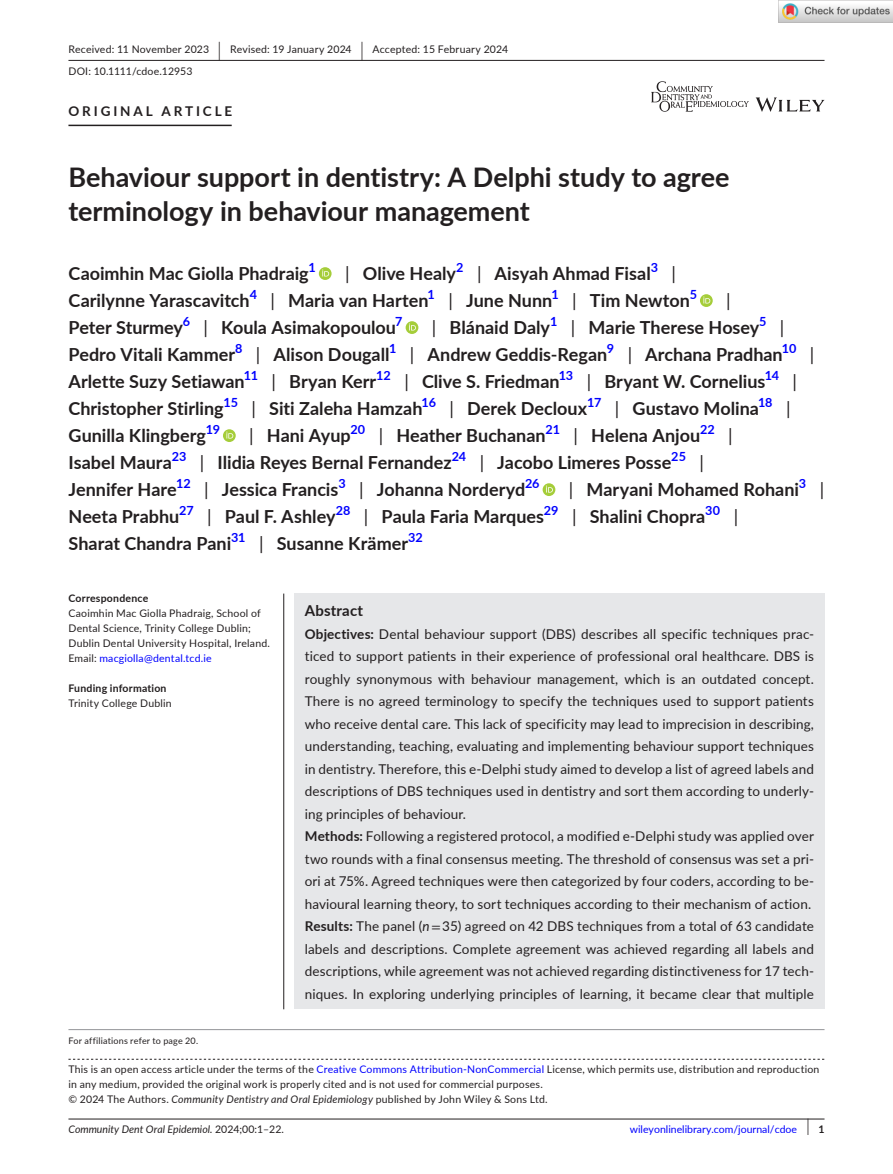
<style>
.page{position:relative;width:893px;height:1174px;background:#fff}
.page>*{position:absolute;margin:0;border:0;box-sizing:border-box;transform-origin:0 0}
.t1{font:700 27px/34.5px "Lato";color:#231f20}
.t2{font:700 18px/27px "Lato";color:#231f20}
.t3{font:18px "Lato";color:#231f20}
.t4{font:700 15px "Lato";letter-spacing:.015em;color:#231f20}
.t5{font:13.5px/22.5px "Lato";letter-spacing:.01em;color:#231f20}
.t6{font:700 13.5px "Lato";letter-spacing:.215em;color:#231f20}
.t7{font:700 12.6px "Lato";letter-spacing:-.015em;color:#00f}
.t8{font:10.5px/15px "Lato";letter-spacing:.02em;color:#231f20}
.t9{font:italic 10.5px "Lato";color:#231f20}
.t10{font:10.5px "Lato";color:#00f}
.t11{font:700 10.5px "Lato";letter-spacing:.02em;color:#231f20}
.t12{font:9px "Lato";letter-spacing:.02em;color:#231f20}
.s1{font-size:19.65px}
.s2{font-weight:400}
.s3{color:#00f}
.s4{font-weight:700}
.s5{font-style:italic}
.s6{font-family:"STIX"}
.s7{font-style:normal}
.s8{font-size:17.4px;color:#231f20}
.s9{font-weight:700;color:#231f20}
</style>
<div class="page">
<hr style="left:68px;top:1118px;width:756px;height:1px;background:#231f20">
<svg style="left:756px;top:97px;width:68px;height:15px"></svg>
<img style="left:651px;top:82px;width:97px;height:30px">
<hr style="left:68px;top:60px;width:756px;height:1px;background:#231f20">
<hr style="left:68px;top:125px;width:164px;height:1px;background:#231f20">
<svg style="left:319px;top:267px;width:13px;height:13px"></svg>
<svg style="left:322px;top:269px;width:7px;height:7px"></svg>
<svg style="left:700px;top:294px;width:13px;height:13px"></svg>
<svg style="left:703px;top:296px;width:7px;height:7px"></svg>
<svg style="left:406px;top:321px;width:12px;height:13px"></svg>
<svg style="left:409px;top:323px;width:7px;height:7px"></svg>
<svg style="left:223px;top:429px;width:13px;height:13px"></svg>
<svg style="left:226px;top:431px;width:7px;height:7px"></svg>
<svg style="left:543px;top:483px;width:12px;height:13px"></svg>
<svg style="left:546px;top:485px;width:7px;height:7px"></svg>
<svg style="left:68px;top:1058px;width:756px;height:1px"></svg>
<hr style="left:68px;top:1029px;width:756px;height:1px;background:#939598">
<div style="left:294px;top:593px;width:530px;height:416px;background:#e6e7e9"></div>
<hr style="left:283px;top:593px;width:1px;height:416px;background:#231f20">
<img style="left:779px;top:0;width:114px;height:23px">
<p class="t8" style="left:68px;top:38px;width:441px;line-height:21.8px">Received: 11 November 2023 <span class="s1">|</span> Revised: 19 January 2024 <span class="s1">|</span> Accepted: 15 February 2024<br>DOI: 10.1111/cdoe.12953</p>
<p class="t6" style="left:68px;top:101px;width:165px">ORIGINAL ARTICLE</p>
<h1 class="t1" style="left:68px;top:159px;width:663px">Behaviour support in dentistry: A Delphi study to agree terminology in behaviour management</h1>
<h2 class="t2" style="left:68px;top:259px;width:242px">Caoimhin Mac Giolla Phadraig</h2>
<p class="t7" style="left:308px;top:258px;width:9px">1</p>
<h2 class="t2" style="left:345px;top:259px;width:113px"><span class="s2">|</span> Olive Healy</h2>
<p class="t7" style="left:456px;top:258px;width:9px">2</p>
<h2 class="t2" style="left:477px;top:259px;width:175px"><span class="s2">|</span> Aisyah Ahmad Fisal</h2>
<p class="t7" style="left:651px;top:258px;width:9px">3</p>
<h2 class="t3" style="left:671px;top:260px;width:6px">|</h2>
<h2 class="t2" style="left:68px;top:286px;width:183px">Carilynne Yarascavitch</h2>
<p class="t7" style="left:250px;top:285px;width:9px">4</p>
<h2 class="t2" style="left:271px;top:286px;width:159px"><span class="s2">|</span> Maria van Harten</h2>
<p class="t7" style="left:428px;top:285px;width:9px">1</p>
<h2 class="t2" style="left:448px;top:286px;width:105px"><span class="s2">|</span> June Nunn</h2>
<p class="t7" style="left:551px;top:285px;width:9px">1</p>
<h2 class="t2" style="left:572px;top:286px;width:119px"><span class="s2">|</span> Tim Newton</h2>
<p class="t7" style="left:690px;top:285px;width:9px">5</p>
<h2 class="t3" style="left:726px;top:287px;width:6px">|</h2>
<h2 class="t2" style="left:68px;top:313px;width:116px">Peter Sturmey</h2>
<p class="t7" style="left:183px;top:312px;width:9px">6</p>
<h2 class="t2" style="left:204px;top:313px;width:194px"><span class="s2">|</span> Koula Asimakopoulou</h2>
<p class="t7" style="left:395px;top:312px;width:9px">7</p>
<h2 class="t2" style="left:432px;top:313px;width:120px"><span class="s2">|</span> Blánaid Daly</h2>
<p class="t7" style="left:550px;top:312px;width:9px">1</p>
<h2 class="t2" style="left:571px;top:313px;width:190px"><span class="s2">|</span> Marie Therese Hosey</h2>
<p class="t7" style="left:759px;top:312px;width:9px">5</p>
<h2 class="t3" style="left:780px;top:314px;width:6px">|</h2>
<h2 class="t2" style="left:68px;top:340px;width:168px">Pedro Vitali Kammer</h2>
<p class="t7" style="left:235px;top:339px;width:9px">8</p>
<h2 class="t2" style="left:256px;top:340px;width:135px"><span class="s2">|</span> Alison Dougall</h2>
<p class="t7" style="left:389px;top:339px;width:9px">1</p>
<h2 class="t2" style="left:410px;top:340px;width:199px"><span class="s2">|</span> Andrew Geddis-Regan</h2>
<p class="t7" style="left:607px;top:339px;width:9px">9</p>
<h2 class="t2" style="left:628px;top:340px;width:157px"><span class="s2">|</span> Archana Pradhan</h2>
<p class="t7" style="left:782px;top:339px;width:16px">10</p>
<h2 class="t3" style="left:810px;top:341px;width:6px">|</h2>
<h2 class="t2" style="left:68px;top:367px;width:178px">Arlette Suzy Setiawan</h2>
<p class="t7" style="left:244px;top:366px;width:16px">11</p>
<h2 class="t2" style="left:271px;top:367px;width:106px"><span class="s2">|</span> Bryan Kerr</h2>
<p class="t7" style="left:376px;top:366px;width:16px">12</p>
<h2 class="t2" style="left:404px;top:367px;width:157px"><span class="s2">|</span> Clive S. Friedman</h2>
<p class="t7" style="left:559px;top:366px;width:16px">13</p>
<h2 class="t2" style="left:587px;top:367px;width:180px"><span class="s2">|</span> Bryant W. Cornelius</h2>
<p class="t7" style="left:765px;top:366px;width:16px">14</p>
<h2 class="t3" style="left:793px;top:368px;width:6px">|</h2>
<h2 class="t2" style="left:68px;top:394px;width:724px">Christopher Stirling<sup>15</sup> <span class="s2">|</span> Siti Zaleha Hamzah<sup>16</sup> <span class="s2">|</span> Derek Decloux<sup>17</sup> <span class="s2">|</span> Gustavo Molina<sup>18</sup> <span class="s2">|<br></span>Gunilla Klingberg<sup>19</sup></h2>
<h2 class="t2" style="left:68px;top:421px;width:666px;text-indent:181px"><span class="s2">|</span> Hani Ayup<sup>20</sup> <span class="s2">|</span> Heather Buchanan<sup>21</sup> <span class="s2">|</span> Helena Anjou<sup>22</sup> <span class="s2">|<br></span>Isabel Maura<sup>23</sup> <span class="s2">|</span> Ilidia Reyes Bernal Fernandez<sup>24</sup> <span class="s2">|</span> Jacobo Limeres Posse<sup>25</sup> <span class="s2">|<br></span>Jennifer Hare<sup>12</sup> <span class="s2">|</span> Jessica Francis<sup>3</sup> <span class="s2">|</span> Johanna Norderyd<sup>26</sup></h2>
<h2 class="t2" style="left:68px;top:475px;width:757px;text-indent:500px"><span class="s2">|</span> Maryani Mohamed Rohani<sup>3</sup> <span class="s2">|<br></span>Neeta Prabhu<sup>27</sup> <span class="s2">|</span> Paul F. Ashley<sup>28</sup> <span class="s2">|</span> Paula Faria Marques<sup>29</sup> <span class="s2">|</span> Shalini Chopra<sup>30</sup> <span class="s2">|<br></span>Sharat Chandra Pani<sup>31</sup> <span class="s2">|</span> Susanne Krämer<sup>32</sup></h2>
<p class="t11" style="left:68px;top:590px;width:81px">Correspondence</p>
<p class="t8" style="left:68px;top:605px;width:203px">Caoimhin Mac Giolla Phadraig, School of Dental Science, Trinity College Dublin; Dublin Dental University Hospital, Ireland.<br>Email: <span class="s3">macgiolla@dental.tcd.ie</span></p>
<p class="t11" style="left:68px;top:680px;width:100px">Funding information</p>
<p class="t8" style="left:68px;top:695px;width:105px">Trinity College Dublin</p>
<p class="t12" style="left:68px;top:1033px;width:131px">For affiliations refer to page 20.</p>
<p class="t4" style="left:305px;top:599px;width:60px">Abstract</p>
<p class="t5" style="left:305px;top:622px;width:511px"><span class="s4">Objectives:</span> Dental behaviour support (DBS) describes all specific techniques prac&shy;ticed to support patients in their experience of professional oral healthcare. DBS is roughly synonymous with behaviour management, which is an outdated concept.<br>There is no agreed terminology to specify the techniques used to support patients who receive dental care. This lack of specificity may lead to imprecision in describing, understanding, teaching, evaluating and implementing behaviour support techniques in dentistry. Therefore, this e-Delphi study aimed to develop a list of agreed labels and descriptions of DBS techniques used in dentistry and sort them according to underly&shy;ing principles of behaviour.<br><span class="s4">Methods:</span> Following a registered protocol, a modified e-Delphi study was applied over two rounds with a final consensus meeting. The threshold of consensus was set a pri&shy;ori at 75%. Agreed techniques were then categorized by four coders, according to be&shy;havioural learning theory, to sort techniques according to their mechanism of action.<br><span class="s4">Results:</span> The panel (<span class="s5">n</span><span class="s6">=</span> 35) agreed on 42 DBS techniques from a total of 63 candidate labels and descriptions. Complete agreement was achieved regarding all labels and descriptions, while agreement was not achieved regarding distinctiveness for 17 tech&shy;niques. In exploring underlying principles of learning, it became clear that multiple</p>
<p class="t8" style="left:68px;top:1061px;width:752px">This is an open access article under the terms of the <span class="s3">Creative Commons Attribution-NonCommercial</span> License, which permits use, distribution and reproduction in any medium, provided the original work is properly cited and is not used for commercial purposes.<br>© 2024 The Authors. <span class="s5">Community Dentistry and Oral Epidemiology</span> published by John Wiley &amp; Sons Ltd.</p>
<p class="t9" style="left:68px;top:1121px;width:217px">Community Dent Oral Epidemiol. <span class="s7">2024;00:1–22.</span></p>
<p class="t10" style="left:630px;top:1121px;width:196px">wileyonlinelibrary.com/journal/cdoe <span class="s8">|</span> <span class="s9">1</span></p>
</div>
